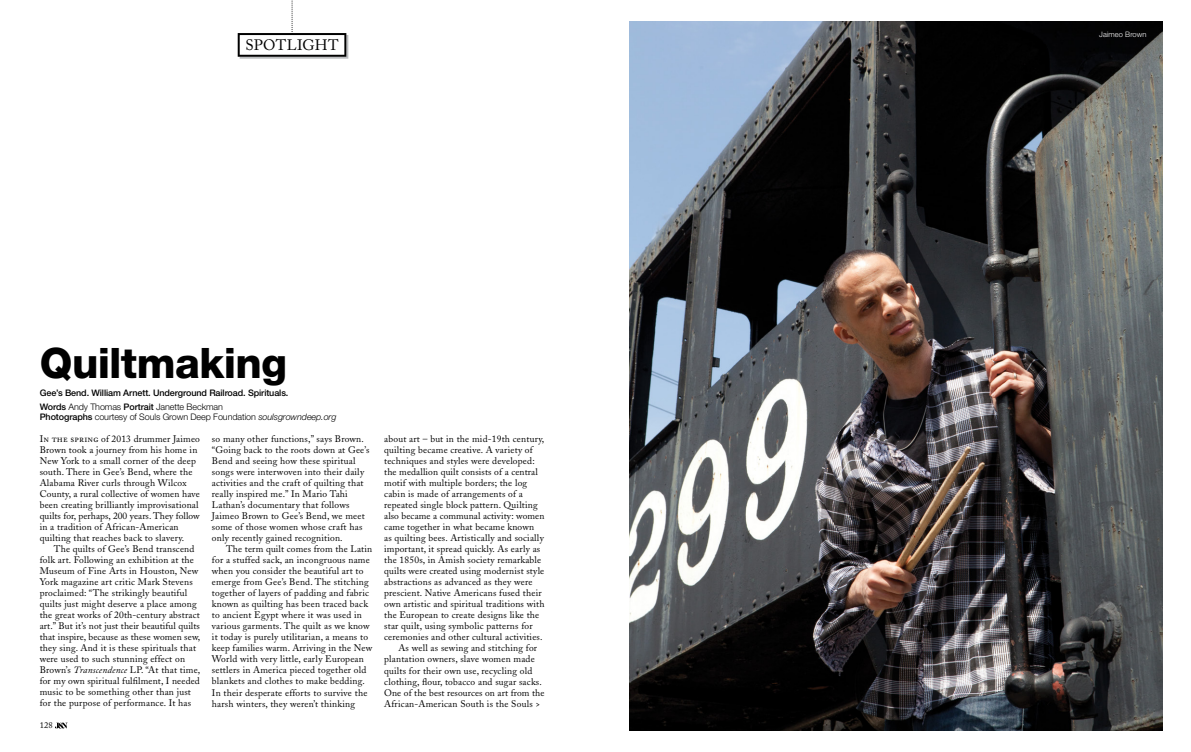
<style>
.page{position:relative;width:1191px;height:752px;background:#fff}
.page>*{position:absolute;margin:0;border:0;box-sizing:border-box;transform-origin:0 0}
.t1{font:800 42px "Helvetica Neue";letter-spacing:-.015em;color:#000}
.t2{font:15px "Adobe Caslon";letter-spacing:.025em;color:#000}
.t3{font:9.5px/11px "Adobe Caslon";letter-spacing:.02em;color:#000}
.t4{font:500 9px/13.7px "Helvetica Neue";letter-spacing:-.01em;color:#000}
.t5{font:300 9px "Helvetica Neue";letter-spacing:-.01em;color:#000}
.t6{font:8.5px "Adobe Caslon";color:#000}
.t7{font:300 7.5px "Helvetica Neue";letter-spacing:.01em;color:#fff}
.s1{font-weight:300}
.s2{font-weight:500}
.s3{font-style:italic}
.s4{font-family:"Adobe Caslon Regular SC"}
</style>
<div class="page">
<img style="left:630px;top:21px;width:532px;height:709px">
<svg style="left:238px;top:0;width:110px;height:59px"></svg>
<svg style="left:55px;top:722px;width:13px;height:6px"></svg>
<h2 class="t2" style="left:245px;top:36px;width:95px">SPOTLIGHT</h2>
<h1 class="t1" style="left:40px;top:337px;width:249px">Quiltmaking</h1>
<p class="t4" style="left:40px;top:385px;width:250px">Gee’s Bend. William Arnett. Underground Railroad. Spirituals.<br>Words <span class="s1">Andy Thomas</span> Portrait <span class="s1">Janette Beckman</span></p>
<p class="t5" style="left:40px;top:411px;width:298px"><span class="s2">Photographs</span> courtesy of Souls Grown Deep Foundation <span class="s3">soulsgrowndeep.org</span></p>
<p class="t3" style="left:40px;top:433px;width:162px"><span class="s4">In the spring</span> of 2013 drummer Jaimeo Brown took a journey from his home in New York to a small corner of the deep south. There in Gee’s Bend, where the Alabama River curls through Wilcox County, a rural collective of women have been creating brilliantly improvisational quilts for, perhaps, 200 years. They follow in a tradition of African-American quilting that reaches back to slavery.</p>
<p class="t3" style="left:40px;top:543px;width:162px;text-indent:14px">The quilts of Gee’s Bend transcend folk art. Following an exhibition at the Museum of Fine Arts in Houston, New York magazine art critic Mark Stevens proclaimed: “The strikingly beautiful quilts just might deserve a place among the great works of 20th-century abstract art.” But it’s not just their beautiful quilts that inspire, because as these women sew, they sing. And it is these spirituals that were used to such stunning effect on Brown’s <span class="s3">Transcendence</span> LP. “At that time, for my own spiritual fulfilment, I needed music to be something other than just for the purpose of performance. It has</p>
<p class="t6" style="left:40px;top:720px;width:15px">128</p>
<p class="t3" style="left:212px;top:433px;width:159px">so many other functions,” says Brown. “Going back to the roots down at Gee’s Bend and seeing how these spiritual songs were interwoven into their daily activities and the craft of quilting that really inspired me.” In Mario Tahi Lathan’s documentary that follows Jaimeo Brown to Gee’s Bend, we meet some of those women whose craft has only recently gained recognition.</p>
<p class="t3" style="left:212px;top:543px;width:162px;text-indent:14px">The term quilt comes from the Latin for a stuffed sack, an incongruous name when you consider the beautiful art to emerge from Gee’s Bend. The stitching together of layers of padding and fabric known as quilting has been traced back to ancient Egypt where it was used in various garments. The quilt as we know it today is purely utilitarian, a means to keep families warm. Arriving in the New World with very little, early European settlers in America pieced together old blankets and clothes to make bedding.<br>In their desperate efforts to survive the harsh winters, they weren’t thinking</p>
<p class="t3" style="left:384px;top:433px;width:162px">about art – but in the mid-19th century,</p>
<p class="t3" style="left:384px;top:444px;width:150px">quilting became creative. A variety of</p>
<p class="t3" style="left:384px;top:455px;width:152px">techniques and styles were developed:</p>
<p class="t3" style="left:384px;top:466px;width:155px">the medallion quilt consists of a central</p>
<p class="t3" style="left:384px;top:477px;width:144px">motif with multiple borders; the log</p>
<p class="t3" style="left:384px;top:488px;width:140px">cabin is made of arrangements of a</p>
<p class="t3" style="left:384px;top:499px;width:155px">repeated single block pattern. Quilting</p>
<p class="t3" style="left:384px;top:510px;width:162px">also became a communal activity: women</p>
<p class="t3" style="left:384px;top:521px;width:151px">came together in what became known</p>
<p class="t3" style="left:384px;top:532px;width:161px">as quilting bees. Artistically and socially</p>
<p class="t3" style="left:384px;top:543px;width:158px">important, it spread quickly. As early as</p>
<p class="t3" style="left:384px;top:554px;width:159px">the 1850s, in Amish society remarkable</p>
<p class="t3" style="left:384px;top:565px;width:162px">quilts were created using modernist style</p>
<p class="t3" style="left:384px;top:576px;width:150px">abstractions as advanced as they were</p>
<p class="t3" style="left:384px;top:587px;width:159px">prescient. Native Americans fused their</p>
<p class="t3" style="left:384px;top:598px;width:162px">own artistic and spiritual traditions with</p>
<p class="t3" style="left:384px;top:609px;width:157px">the European to create designs like the</p>
<p class="t3" style="left:384px;top:620px;width:150px">star quilt, using symbolic patterns for</p>
<p class="t3" style="left:384px;top:631px;width:160px">ceremonies and other cultural activities.</p>
<p class="t3" style="left:398px;top:642px;width:140px">As well as sewing and stitching for</p>
<p class="t3" style="left:384px;top:653px;width:152px">plantation owners, slave women made</p>
<p class="t3" style="left:384px;top:664px;width:150px">quilts for their own use, recycling old</p>
<p class="t3" style="left:384px;top:675px;width:159px">clothing, flour, tobacco and sugar sacks.</p>
<p class="t3" style="left:384px;top:686px;width:162px">One of the best resources on art from the</p>
<p class="t3" style="left:384px;top:697px;width:158px">African-American South is the Souls &gt;</p>
<p class="t7" style="left:1099px;top:30px;width:49px">Jaimeo Brown</p>
</div>
